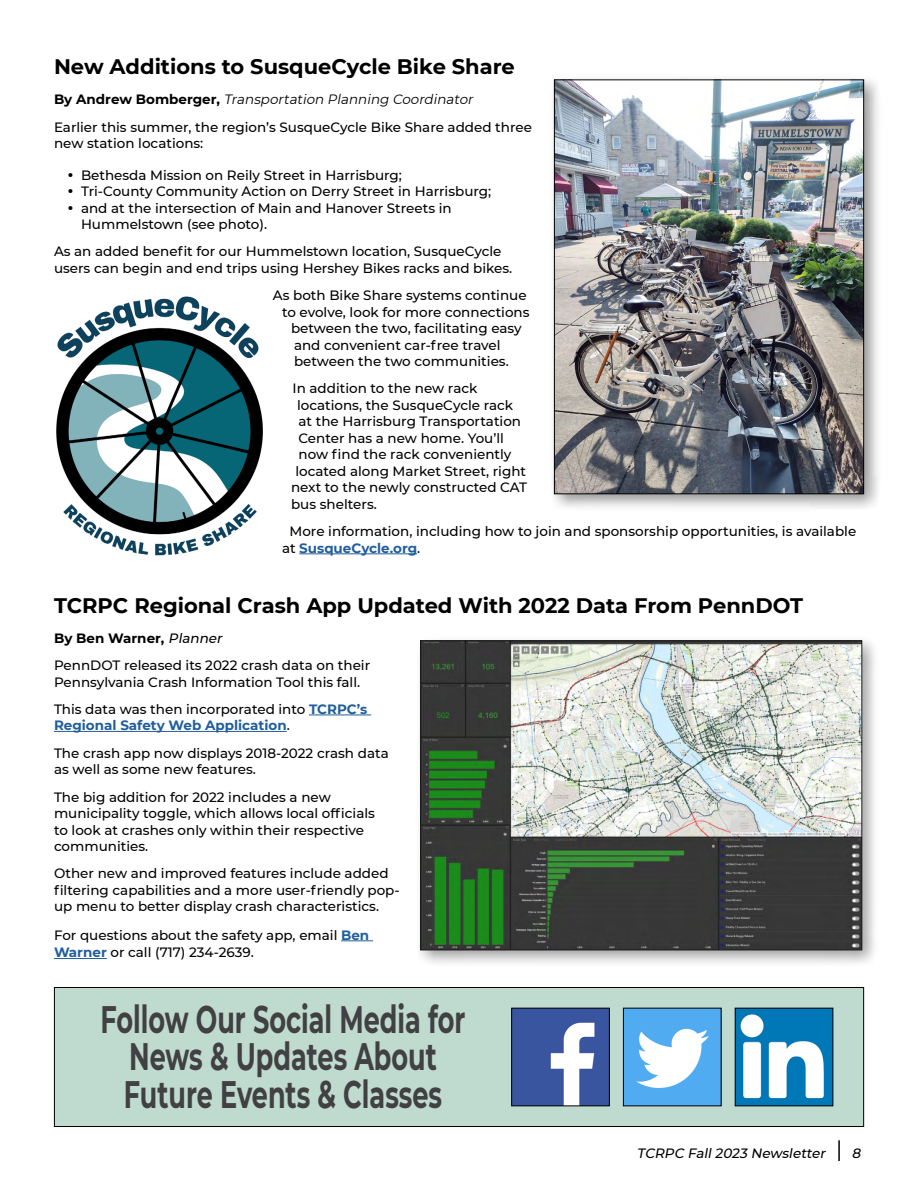
<style>
.page{position:relative;width:918px;height:1188px;background:#fff}
.page>*{position:absolute;margin:0;border:0;box-sizing:border-box;transform-origin:0 0}
.t1{font:700 38.25px/37.5px "Montserrat";color:#414042;text-align:center;scale:.67 1}
.t2{font:700 21px "Montserrat";color:#000}
.t3{font:500 13.5px/16.5px "Montserrat";color:#000}
.t4{font:italic 500 13.5px "Montserrat";color:#000}
.s1{font-weight:700}
.s2{font-weight:400;font-style:italic}
.s3{font-weight:700;color:#215e9e}
.s4{font-style:italic}
</style>
<div class="page">
<hr style="left:838px;top:1140px;width:2px;height:21px;background:#000">
<div style="left:54px;top:987px;width:810px;height:140px;background:#bfdacf"></div>
<img style="left:513px;top:1010px;width:95px;height:94px">
<div style="left:511px;top:1008px;width:99px;height:98px;border:1px solid #000"></div>
<img style="left:737px;top:1010px;width:94px;height:94px">
<img style="left:625px;top:1010px;width:95px;height:94px">
<hr style="left:299px;top:554px;width:118px;height:1px;background:#215e9e">
<div style="left:548px;top:73px;width:334px;height:439px;background:#000;opacity:.4"></div>
<img style="left:556px;top:81px;width:306px;height:411px">
<div style="left:554px;top:79px;width:310px;height:415px;border:1px solid #000"></div>
<img style="left:56px;top:296px;width:207px;height:260px">
<hr style="left:309px;top:715px;width:62px;height:1px;background:#215e9e">
<hr style="left:54px;top:731px;width:233px;height:1px;background:#215e9e">
<hr style="left:341px;top:941px;width:32px;height:1px;background:#215e9e">
<hr style="left:54px;top:958px;width:53px;height:1px;background:#215e9e">
<div style="left:414px;top:634px;width:466px;height:335px;background:#000;opacity:.4"></div>
<img style="left:422px;top:643px;width:438px;height:305px">
<div style="left:420px;top:641px;width:442px;height:309px;border:1px solid #000"></div>
<h2 class="t2" style="left:54px;top:52px;width:462px">New Additions to SusqueCycle Bike Share</h2>
<p class="t3" style="left:54px;top:85px;width:479px;line-height:27.3px"><span class="s1">By An d rew Bo m be rg e r,</span> <span class="s2">Transportation Planning Coordinator<br></span>Earlier this summer, the region’s SusqueCycle Bike Share added three</p>
<p class="t3" style="left:54px;top:135px;width:151px">new station locations:</p>
<p class="t3" style="left:68px;top:166px;width:336px">• Bethesda Mission on Reily Street in Harrisburg;</p>
<p class="t3" style="left:68px;top:183px;width:425px">• Tri-County Community Action on Derry Street in Harrisburg;</p>
<p class="t3" style="left:81px;top:199px;width:372px;text-indent:-14px">• and at the intersection of Main and Hanover Streets in<br>Hummelstown (see photo).</p>
<p class="t3" style="left:54px;top:243px;width:460px">As an added benefit for our Hummelstown location, SusqueCycle users can begin and end trips using Hershey Bikes racks and bikes.</p>
<p class="t3" style="left:273px;top:287px;width:255px">As both Bike Share systems continue</p>
<p class="t3" style="left:282px;top:303px;width:249px">to evolve, look for more connections</p>
<p class="t3" style="left:291px;top:320px;width:232px">between the two, facilitating easy</p>
<p class="t3" style="left:294px;top:336px;width:208px">and convenient car-free travel</p>
<p class="t3" style="left:294px;top:353px;width:216px">between the two communities.</p>
<p class="t3" style="left:293px;top:380px;width:186px">In addition to the new rack</p>
<p class="t3" style="left:297px;top:396px;width:218px">locations, the SusqueCycle rack</p>
<p class="t3" style="left:298px;top:413px;width:224px">at the Harrisburg Transportation</p>
<p class="t3" style="left:298px;top:429px;width:207px">Center has a new home. You’ll</p>
<p class="t3" style="left:298px;top:446px;width:215px">now find the rack conveniently</p>
<p class="t3" style="left:296px;top:462px;width:232px">located along Market Street, right</p>
<p class="t3" style="left:291px;top:479px;width:238px">next to the newly constructed CAT</p>
<p class="t3" style="left:291px;top:495px;width:87px">bus shelters.</p>
<p class="t3" style="left:282px;top:523px;width:576px;text-indent:8px">More information, including how to join and sponsorship opportunities, is available at <span class="s3">SusqueCycle.org</span>.</p>
<h2 class="t2" style="left:54px;top:590px;width:751px">TCRPC Regional Crash App Updated With 2022 Data From PennDOT</h2>
<p class="t3" style="left:54px;top:624px;width:318px;line-height:27.3px"><span class="s1">By Ben Warner,</span> <span class="s4">Planner<br></span>PennDOT released its 2022 crash data on their</p>
<p class="t3" style="left:54px;top:668px;width:315px;line-height:27.3px">Pennsylvania Crash Information Tool this fall.<br>This data was then incorporated into <span class="s3">TCRPC’s</span></p>
<p class="t3" style="left:54px;top:711px;width:336px;line-height:27.3px"><span class="s3">Regional Safety Web Application</span>.<br>The crash app now displays 2018-2022 crash data</p>
<p class="t3" style="left:54px;top:755px;width:278px;line-height:27.3px">as well as some new features.<br>The big addition for 2022 includes a new</p>
<p class="t3" style="left:54px;top:804px;width:322px">municipality toggle, which allows local officials to look at crashes only within their respective communities.</p>
<p class="t3" style="left:54px;top:865px;width:347px">Other new and improved features include added filtering capabilities and a more user-friendly pop&shy;up menu to better display crash characteristics.</p>
<p class="t3" style="left:54px;top:926px;width:317px;line-height:17.7px">For questions about the safety app, email <span class="s3">Ben<br>Warner</span> or call (717) 234-2639.</p>
<h1 class="t1" style="left:100px;top:999px;width:546px">Follow Our Social Media for<br>News &amp; Updates About<br>Future Events &amp; Classes</h1>
<p class="t4" style="left:637px;top:1144px;width:193px">TCRPC Fall2023 Newsletter</p>
<p class="t4" style="left:852px;top:1144px;width:13px">8</p>
</div>
